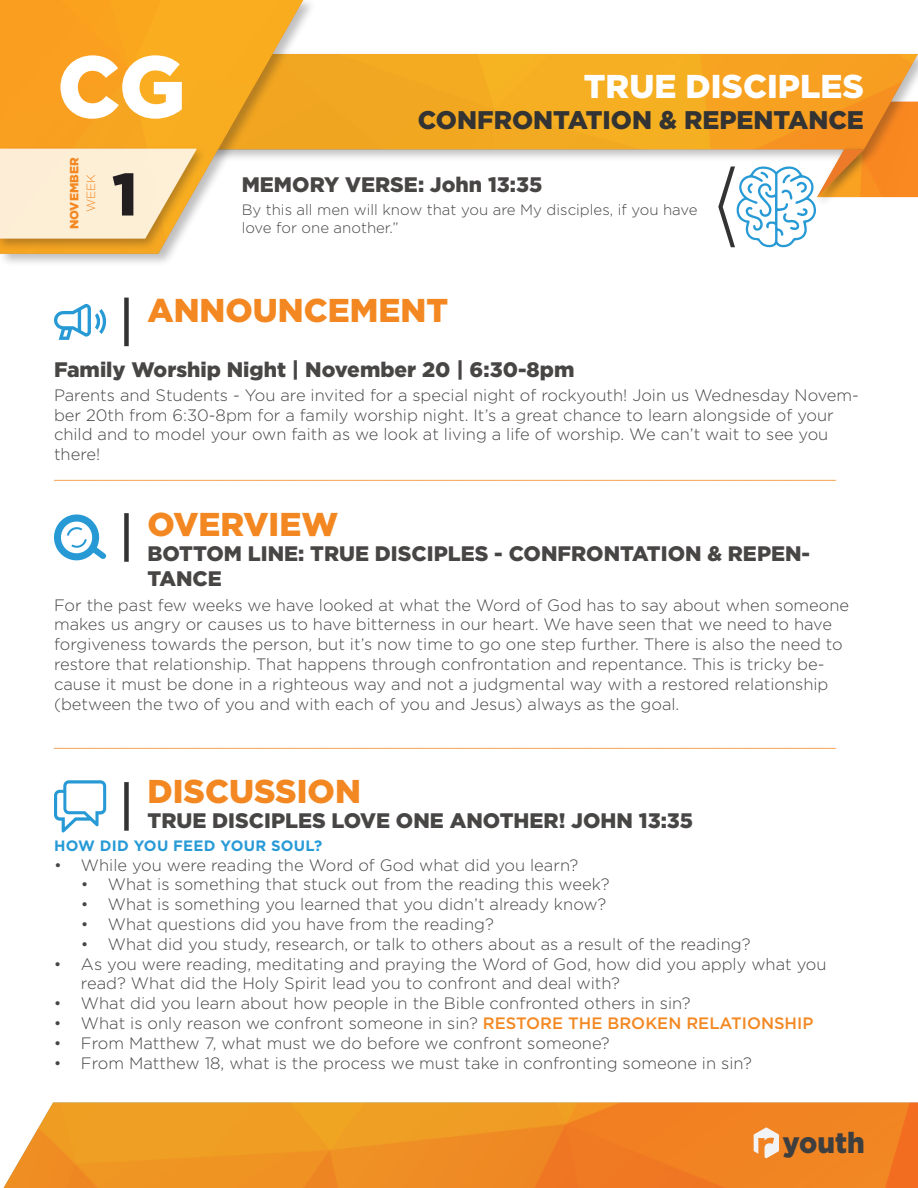
<style>
.page{position:relative;width:918px;height:1188px;background:#fff}
.page>*{position:absolute;margin:0;border:0;box-sizing:border-box;transform-origin:0 0}
.t1{font:900 87px "Gotham Pro";color:#fff}
.t2{font:900 60px "Gotham Pro";color:#231f20}
.t3{font:900 33px "Gotham Pro";color:#f38822}
.t4{font:900 33px "Gotham Pro";color:#fff}
.t5{font:900 29.1px "Gotham Pro";color:#3e3e3f;scale:.96 1}
.t6{font:900 25.5px "Gotham Pro";color:#323332}
.t7{font:900 21px/25.2px "Gotham Pro";color:#484545}
.t8{font:300 16.5px/19.8px "Gotham Pro";color:#484545}
.t9{font:300 16.5px "Gotham Pro";color:#f38822}
.t10{font:300 15px/18px "Gotham Pro";color:#484545}
.t11{font:700 15px "Gotham Pro";letter-spacing:.02em;color:#279ad6}
.t12{font:900 12px "Gotham Pro";color:#f38822}
.t13{font:300 12px "Gotham Pro";color:#f38822}
.s1{font-weight:500;color:#f38822}
</style>
<div class="page">
<div style="left:54px;top:50px;width:864px;height:112px;background:#231f20;opacity:.29"></div>
<img style="left:316px;top:54px;width:602px;height:95px">
<div style="left:0;top:0;width:316px;height:267px;background:#231f20;opacity:.29"></div>
<img style="left:0;top:0;width:303px;height:254px">
<img style="left:3px;top:1102px;width:915px;height:86px">
<svg style="left:754px;top:1127px;width:25px;height:31px"></svg>
<svg style="left:718px;top:102px;width:200px;height:146px"></svg>
<svg style="left:54px;top:514px;width:52px;height:46px"></svg>
<div style="left:124px;top:513px;width:5px;height:49px;background:#323332"></div>
<div style="left:124px;top:782px;width:5px;height:49px;background:#323332"></div>
<svg style="left:54px;top:780px;width:52px;height:53px"></svg>
<div style="left:124px;top:298px;width:5px;height:48px;background:#323332"></div>
<svg style="left:54px;top:304px;width:37px;height:36px"></svg>
<svg style="left:99px;top:309px;width:9px;height:25px"></svg>
<svg style="left:95px;top:313px;width:6px;height:17px"></svg>
<div style="left:0;top:145px;width:207px;height:106px;background:#231f20;opacity:.37"></div>
<svg style="left:0;top:149px;width:197px;height:90px"></svg>
<h1 class="t1" style="left:57px;top:36px;width:130px">CG</h1>
<p class="t12" style="left:67px;top:229px;width:73px;rotate:-90deg">NOVEMBER</p>
<p class="t13" style="left:84px;top:212px;width:39px;rotate:-90deg">WEEK</p>
<h2 class="t2" style="left:112px;top:160px;width:27px">1</h2>
<h3 class="t4" style="left:584px;top:67px;width:282px">TRUE DISCIPLES</h3>
<h3 class="t6" style="left:418px;top:105px;width:448px">CONFRONTATION &amp; REPENTANCE</h3>
<p class="t7" style="left:242px;top:172px;width:302px">MEMORY VERSE: John 13:35</p>
<p class="t10" style="left:242px;top:201px;width:457px">By this all men will know that you are My disciples, if you have love for one another.”</p>
<h3 class="t3" style="left:147px;top:291px;width:302px">ANNOUNCEMENT</h3>
<p class="t7" style="left:54px;top:356px;width:522px">Family Worship Night | November 20 | 6:30-8pm</p>
<p class="t8" style="left:54px;top:385px;width:806px">Parents and Students - You are invited for a special night of rockyouth! Join us Wednesday Novem&shy;ber 20th from 6:30-8pm for a family worship night. It’s a great chance to learn alongside of your child and to model your own faith as we look at living a life of worship. We can’t wait to see you there!</p>
<p class="t9" style="left:54px;top:463px;width:784px">_______________________________________________________________________________</p>
<h3 class="t3" style="left:147px;top:505px;width:192px">OVERVIEW</h3>
<p class="t7" style="left:147px;top:541px;width:664px">BOTTOM LINE: TRUE DISCIPLES - CONFRONTATION &amp; REPEN-<br>TANCE</p>
<p class="t8" style="left:54px;top:595px;width:797px">For the past few weeks we have looked at what the Word of God has to say about when someone makes us angry or causes us to have bitterness in our heart. We have seen that we need to have forgiveness towards the person, but it’s now time to go one step further. There is also the need to restore that relationship. That happens through confrontation and repentance. This is tricky be&shy;cause it must be done in a righteous way and not a judgmental way with a restored relationship (between the two of you and with each of you and Jesus) always as the goal.</p>
<p class="t9" style="left:54px;top:731px;width:784px">_______________________________________________________________________________</p>
<h3 class="t3" style="left:147px;top:772px;width:215px">DISCUSSION</h3>
<p class="t7" style="left:147px;top:808px;width:547px">TRUE DISCIPLES LOVE ONE ANOTHER! JOHN 13:35</p>
<p class="t11" style="left:54px;top:837px;width:270px">HOW DID YOU FEED YOUR SOUL?</p>
<p class="t8" style="left:54px;top:855px;width:526px">• While you were reading the Word of God what did you learn?</p>
<p class="t8" style="left:81px;top:875px;width:530px">• What is something that stuck out from the reading this week?</p>
<p class="t8" style="left:81px;top:895px;width:527px">• What is something you learned that you didn’t already know?</p>
<p class="t8" style="left:81px;top:915px;width:414px">• What questions did you have from the reading?</p>
<p class="t8" style="left:81px;top:934px;width:671px">• What did you study, research, or talk to others about as a result of the reading?</p>
<p class="t8" style="left:81px;top:954px;width:747px;text-indent:-27px">• As you were reading, meditating and praying the Word of God, how did you apply what you read? What did the Holy Spirit lead you to confront and deal with?</p>
<p class="t8" style="left:54px;top:994px;width:638px">• What did you learn about how people in the Bible confronted others in sin?</p>
<p class="t8" style="left:54px;top:1014px;width:761px">• What is only reason we confront someone in sin? <span class="s1">RESTORE THE BROKEN RELATIONSHIP</span></p>
<p class="t8" style="left:54px;top:1033px;width:557px">• From Matthew 7, what must we do before we confront someone?</p>
<p class="t8" style="left:54px;top:1053px;width:699px">• From Matthew 18, what is the process we must take in confronting someone in sin?</p>
<h3 class="t5" style="left:783px;top:1126px;width:87px">youth</h3>
</div>
